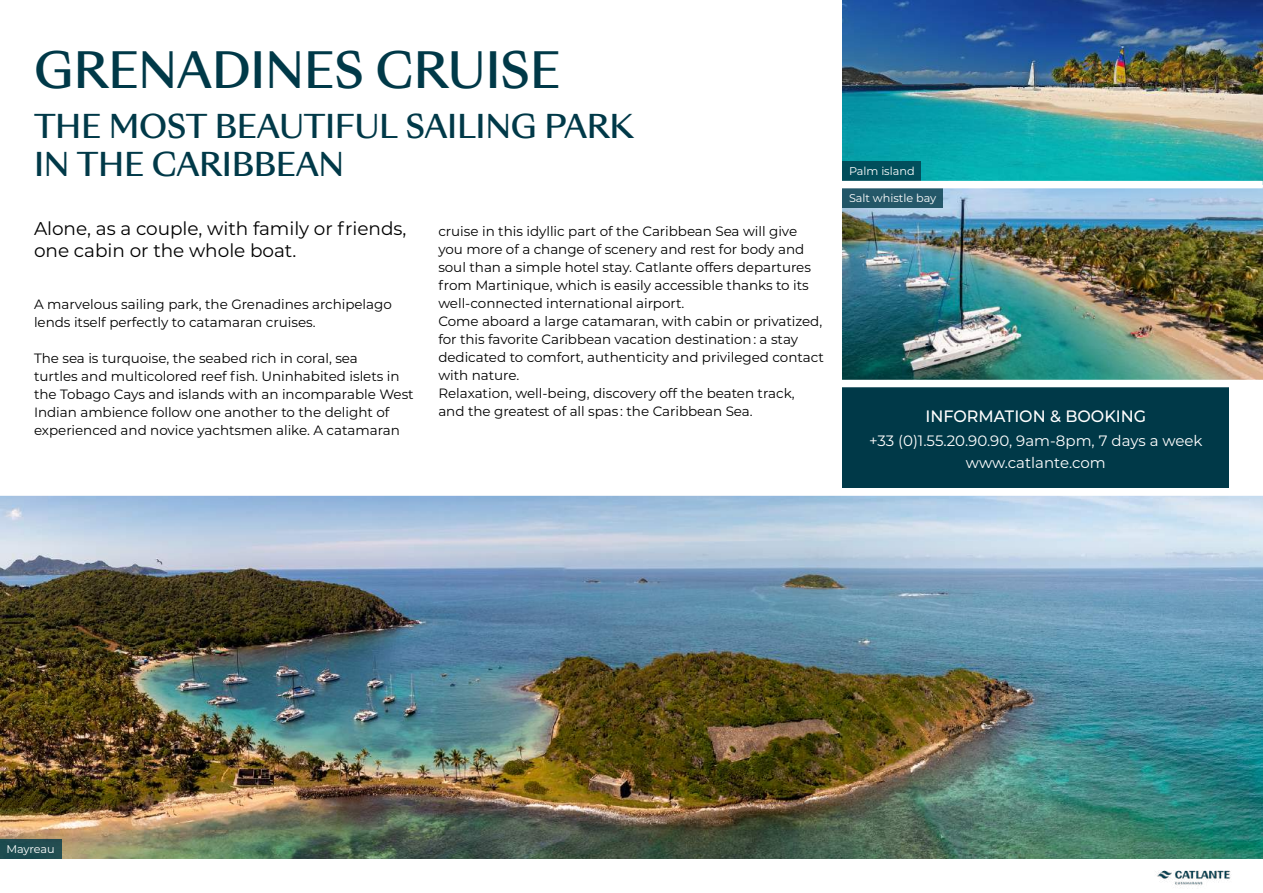
<style>
.page{position:relative;width:1263px;height:893px;background:#fff}
.page>*{position:absolute;margin:0;border:0;box-sizing:border-box;transform-origin:0 0}
.t1{font:500 48px "Sang Bleu Sunrise";letter-spacing:-.015em;color:#003948}
.t2{font:500 31.5px/37.8px "Sang Bleu Sunrise";letter-spacing:-.015em;color:#003948}
.t3{font:18.45px/22.2px "Montserrat";letter-spacing:-.005em;color:#000}
.t4{font:500 16.5px "Montserrat";color:#fff}
.t5{font:15px/22.2px "Montserrat";color:#fff;text-align:center}
.t6{font:13.5px/18px "Montserrat";letter-spacing:-.005em;color:#000}
.t7{font:11.25px "Montserrat";letter-spacing:-.005em;color:#fff}
</style>
<div class="page">
<img style="left:1155px;top:870px;width:76px;height:16px">
<div style="left:843px;top:387px;width:386px;height:101px;background:#003948"></div>
<img style="left:0;top:496px;width:1263px;height:363px">
<img style="left:843px;top:0;width:420px;height:181px">
<img style="left:843px;top:188px;width:420px;height:192px">
<div style="left:0;top:839px;width:61px;height:20px;background:#1f4c50"></div>
<div style="left:843px;top:161px;width:78px;height:20px;background:#014e5b"></div>
<div style="left:843px;top:188px;width:100px;height:20px;background:#245768"></div>
<h1 class="t1" style="left:34px;top:37px;width:528px">GRENADINES CRUISE</h1>
<h2 class="t2" style="left:34px;top:109px;width:601px">THE MOST BEAUTIFUL SAILING PARK<br>IN THE CARIBBEAN</h2>
<h3 class="t3" style="left:34px;top:216px;width:374px">Alone, as a couple, with family or friends, one cabin or the whole boat.</h3>
<p class="t6" style="left:34px;top:294px;width:359px">A marvelous sailing park, the Grenadines archipelago lends itself perfectly to catamaran cruises.</p>
<p class="t6" style="left:34px;top:348px;width:381px">The sea is turquoise, the seabed rich in coral, sea<br>turtles and multicolored reef fish. Uninhabited islets in the Tobago Cays and islands with an incomparable West Indian ambience follow one another to the delight of experienced and novice yachtsmen alike. A catamaran</p>
<p class="t6" style="left:438px;top:222px;width:387px">cruise in this idyllic part of the Caribbean Sea will give you more of a change of scenery and rest for body and soul than a simple hotel stay. Catlante offers departures from Martinique, which is easily accessible thanks to its well-connected international airport.<br>Come aboard a large catamaran, with cabin or privatized, for this favorite Caribbean vacation destination : a stay dedicated to comfort, authenticity and privileged contact with nature.<br>Relaxation, well-being, discovery off the beaten track, and the greatest of all spas : the Caribbean Sea.</p>
<p class="t7" style="left:849px;top:164px;width:67px">Palm island</p>
<p class="t7" style="left:849px;top:191px;width:89px">Salt whistle bay</p>
<p class="t4" style="left:925px;top:404px;width:222px">INFORMATION &amp; BOOKING</p>
<p class="t5" style="left:869px;top:429px;width:335px">+33 (0)1.55.20.90.90, 9am-8pm, 7 days a week www.catlante.com</p>
<p class="t7" style="left:6px;top:842px;width:50px">Mayreau</p>
</div>
